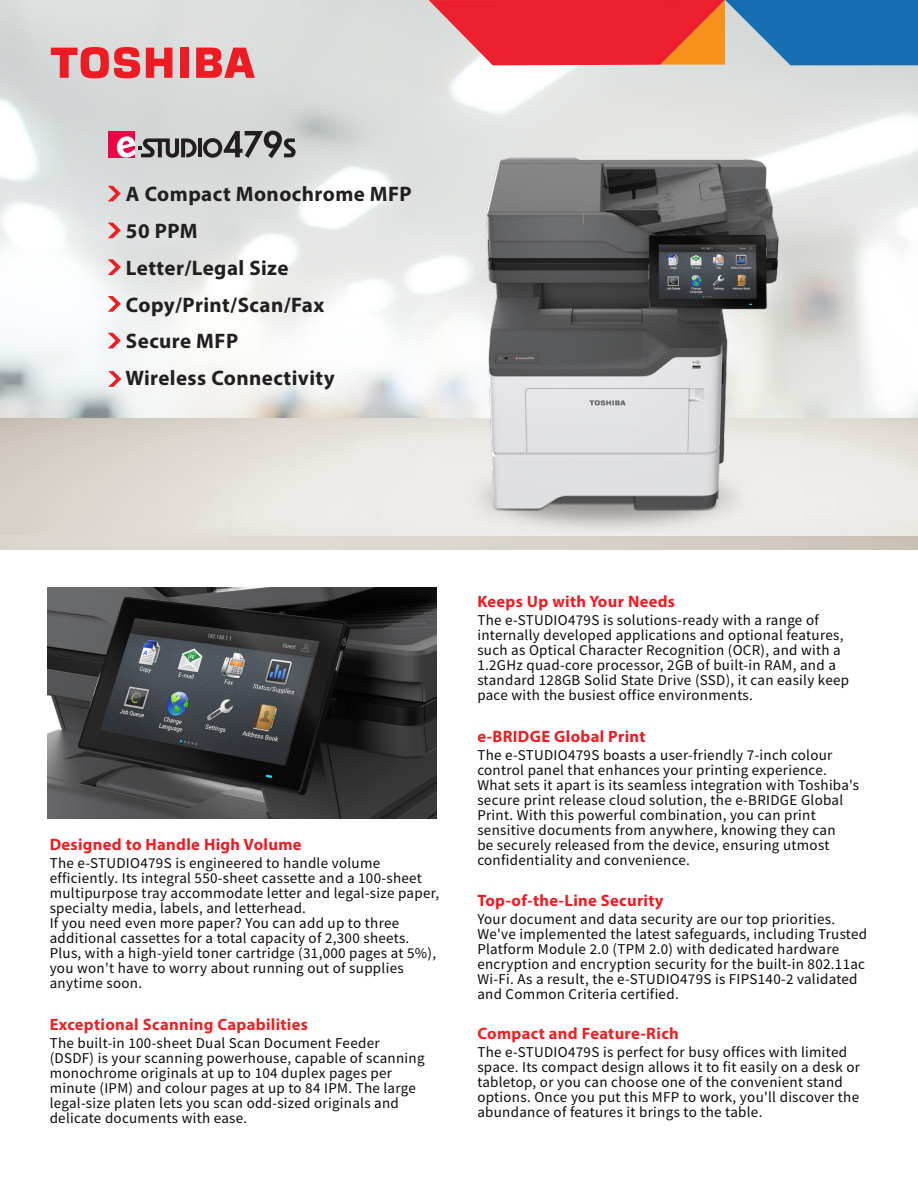
<style>
.page{position:relative;width:918px;height:1188px;background:#fff}
.page>*{position:absolute;margin:0;border:0;box-sizing:border-box;transform-origin:0 0}
.P5_Bulleted_dash{font:700 21px "Myriad Pro";letter-spacing:.02em;color:#231f20}
.Instructions_Title{font:700 16.5px "Myriad Pro";letter-spacing:.02em;color:#ee1d23}
.Instructions_Title-2{font:700 16.5px "Myriad Pro";letter-spacing:.02em;color:#ee2123}
.Instructions_Title-3{font:15px/15px "Toshiba Sans";letter-spacing:.02em;color:#0c0806}
</style>
<div class="page">
<img style="left:0;top:0;width:918px;height:418px">
<svg style="left:196px;top:48px;width:59px;height:30px;background:#e75b60"></svg>
<svg style="left:146px;top:48px;width:26px;height:30px"></svg>
<svg style="left:51px;top:47px;width:89px;height:32px;background:#e36f73"></svg>
<div style="left:180px;top:48px;width:8px;height:30px;background:#ed1c24"></div>
<svg style="left:429px;top:0;width:489px;height:65px;background:#a4586e"></svg>
<div style="left:109px;top:131px;width:26px;height:26px;background:#f00044"></div>
<hr style="left:198px;top:138px;width:4px;height:19px;background:#231f20">
<svg style="left:116px;top:135px;width:81px;height:24px;background:#a58e94"></svg>
<svg style="left:203px;top:131px;width:93px;height:27px;background:#8d8e8e"></svg>
<img style="left:48px;top:588px;width:388px;height:231px">
<svg style="left:108px;top:186px;width:13px;height:15px"></svg>
<svg style="left:108px;top:223px;width:13px;height:15px"></svg>
<svg style="left:108px;top:259px;width:13px;height:16px"></svg>
<svg style="left:108px;top:296px;width:13px;height:16px"></svg>
<svg style="left:108px;top:333px;width:13px;height:15px"></svg>
<img style="left:329px;top:121px;width:589px;height:421px">
<svg style="left:108px;top:371px;width:13px;height:16px"></svg>
<p class="P5_Bulleted_dash" style="left:126px;top:181px;width:287px">A Compact Monochrome MFP</p>
<p class="P5_Bulleted_dash" style="left:126px;top:217px;width:73px">50 PPM</p>
<p class="P5_Bulleted_dash" style="left:126px;top:254px;width:164px">Letter/Legal Size</p>
<p class="P5_Bulleted_dash" style="left:126px;top:291px;width:200px">Copy/Print/Scan/Fax</p>
<p class="P5_Bulleted_dash" style="left:126px;top:328px;width:114px">Secure MFP</p>
<p class="P5_Bulleted_dash" style="left:126px;top:364px;width:211px">Wireless Connectivity</p>
<p class="Instructions_Title" style="left:50px;top:834px;width:254px">Designed to Handle High Volume</p>
<p class="Instructions_Title-3" style="left:50px;top:856px;width:391px">The e-STUDIO479S is engineered to handle volume efficiently. Its integral 550-sheet cassette and a 100-sheet multipurpose tray accommodate letter and legal-size paper, specialty media, labels, and letterhead.<br>If you need even more paper? You can add up to three additional cassettes for a total capacity of 2,300 sheets.<br>Plus, with a high-yield toner cartridge (31,000 pages at 5%), you won't have to worry about running out of supplies anytime soon.</p>
<p class="Instructions_Title-2" style="left:50px;top:1014px;width:260px">Exceptional Scanning Capabilities</p>
<p class="Instructions_Title-3" style="left:50px;top:1036px;width:377px">The built-in 100-sheet Dual Scan Document Feeder (DSDF) is your scanning powerhouse, capable of scanning monochrome originals at up to 104 duplex pages per minute (IPM) and colour pages at up to 84 IPM. The large legal-size platen lets you scan odd-sized originals and delicate documents with ease.</p>
<p class="Instructions_Title" style="left:477px;top:591px;width:199px">Keeps Up with Your Needs</p>
<p class="Instructions_Title-3" style="left:477px;top:612px;width:373px">The e-STUDIO479S is solutions-ready with a range of internally developed applications and optional features, such as Optical Character Recognition (OCR), and with a 1.2GHz quad-core processor, 2GB of built-in RAM, and a standard 128GB Solid State Drive (SSD), it can easily keep pace with the busiest office environments.</p>
<p class="Instructions_Title" style="left:477px;top:726px;width:170px">e-BRIDGE Global Print</p>
<p class="Instructions_Title-3" style="left:477px;top:747px;width:383px">The e-STUDIO479S boasts a user-friendly 7-inch colour control panel that enhances your printing experience.<br>What sets it apart is its seamless integration with Toshiba's secure print release cloud solution, the e-BRIDGE Global Print. With this powerful combination, you can print sensitive documents from anywhere, knowing they can<br>be securely released from the device, ensuring utmost confidentiality and convenience.</p>
<p class="Instructions_Title" style="left:477px;top:889px;width:188px">Top-of-the-Line Security</p>
<p class="Instructions_Title-3" style="left:477px;top:911px;width:391px">Your document and data security are our top priorities.<br>We've implemented the latest safeguards, including Trusted Platform Module 2.0 (TPM 2.0) with dedicated hardware encryption and encryption security for the built-in 802.11ac Wi-Fi. As a result, the e-STUDIO479S is FIPS140-2 validated and Common Criteria certified.</p>
<p class="Instructions_Title-2" style="left:477px;top:1023px;width:203px">Compact and Feature-Rich</p>
<p class="Instructions_Title-3" style="left:477px;top:1044px;width:384px">The e-STUDIO479S is perfect for busy offices with limited space. Its compact design allows it to fit easily on a desk or tabletop, or you can choose one of the convenient stand options. Once you put this MFP to work, you'll discover the abundance of features it brings to the table.</p>
</div>
